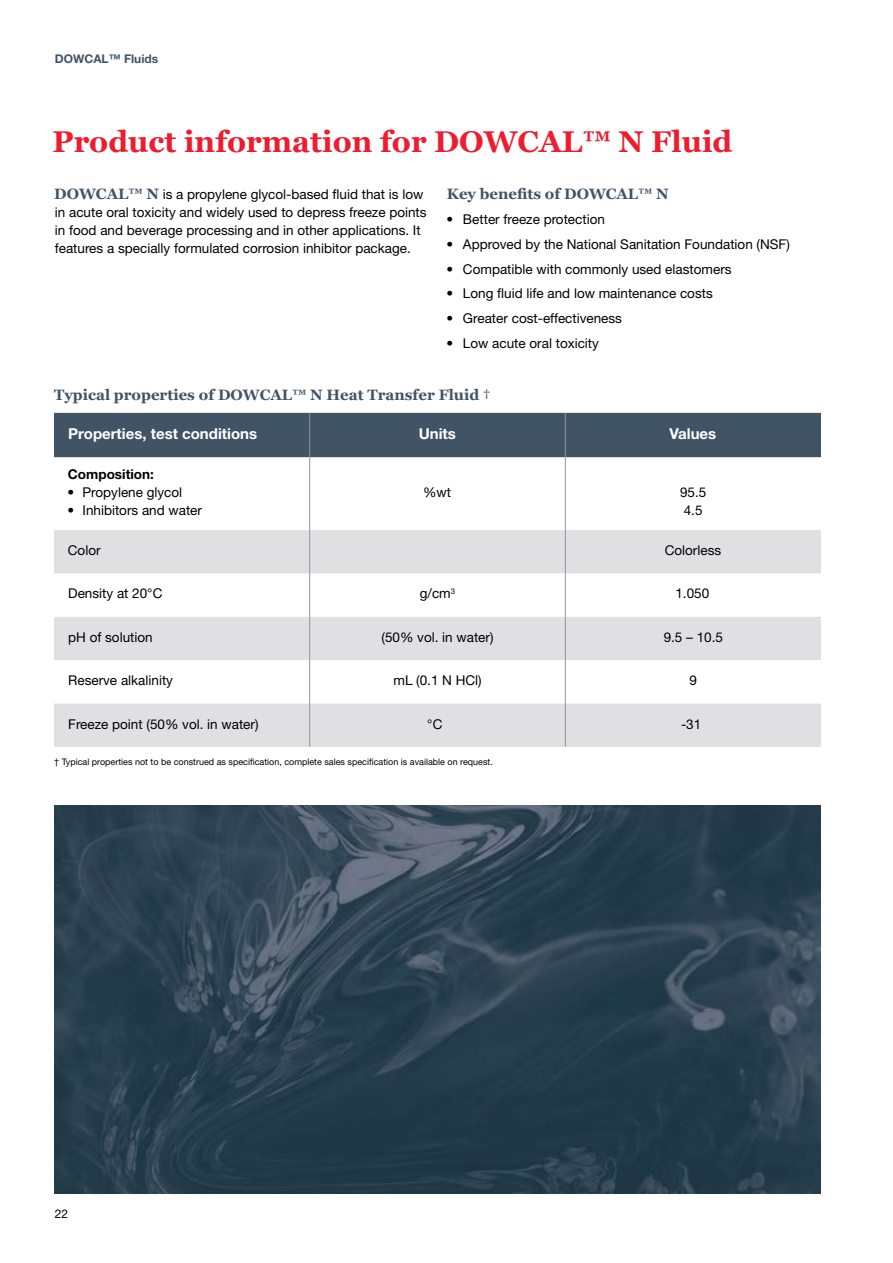
<style>
.page{position:relative;width:893px;height:1263px;background:#fff}
.page>*{position:absolute;margin:0;border:0;box-sizing:border-box;transform-origin:0 0}
.t1{font:700 30px "Georgia";color:#ed1c2f}
.t2{font:700 15px "Georgia";color:#415465}
.t3{font:700 15px "Helvetica Neue LT Std";color:#fff}
.t4{font:13.5px/18px "Helvetica Neue LT Std";color:#000}
.t5{font:700 13.5px "Helvetica Neue LT Std";color:#000}
.t6{font:700 12px "Helvetica Neue LT Std";color:#415465}
.t7{font:12px "Helvetica Neue LT Std";color:#000}
.t8{font:9px "Helvetica Neue LT Std";color:#000}
.s1{font-family:"Georgia";font-weight:700;font-size:15px;color:#415465}
</style>
<div class="page">
<div style="left:54px;top:413px;width:767px;height:44px;background:#415465"></div>
<svg style="left:54px;top:457px;width:767px;height:73px"></svg>
<svg style="left:54px;top:530px;width:767px;height:217px;fill:#e0e0e3"></svg>
<hr style="left:309px;top:413px;width:1px;height:44px;background:#8f94a0">
<hr style="left:565px;top:413px;width:1px;height:44px;background:#8f94a0">
<hr style="left:309px;top:457px;width:1px;height:73px;background:#8f94a0">
<hr style="left:565px;top:457px;width:1px;height:73px;background:#8f94a0">
<hr style="left:309px;top:530px;width:1px;height:43px;background:#8f94a0">
<hr style="left:565px;top:530px;width:1px;height:43px;background:#8f94a0">
<hr style="left:309px;top:573px;width:1px;height:44px;background:#8f94a0">
<hr style="left:565px;top:573px;width:1px;height:44px;background:#8f94a0">
<hr style="left:309px;top:617px;width:1px;height:43px;background:#8f94a0">
<hr style="left:565px;top:617px;width:1px;height:43px;background:#8f94a0">
<hr style="left:309px;top:660px;width:1px;height:43px;background:#8f94a0">
<hr style="left:565px;top:660px;width:1px;height:43px;background:#8f94a0">
<hr style="left:309px;top:703px;width:1px;height:44px;background:#8f94a0">
<hr style="left:565px;top:703px;width:1px;height:44px;background:#8f94a0">
<img style="left:54px;top:805px;width:767px;height:388px">
<p class="t6" style="left:55px;top:51px;width:105px">DOWCAL™ Fluids</p>
<h1 class="t1" style="left:53px;top:122px;width:681px">Product information for DOWCAL™ N Fluid</h1>
<p class="t4" style="left:54px;top:185px;width:374px"><span class="s1">DOWCAL™ N</span> is a propylene glycol-based fluid that is low in acute oral toxicity and widely used to depress freeze points in food and beverage processing and in other applications. It features a specially formulated corrosion inhibitor package.</p>
<p class="t2" style="left:447px;top:184px;width:224px">Key benefits of DOWCAL™ N</p>
<p class="t4" style="left:446px;top:210px;width:160px">• Better freeze protection</p>
<p class="t4" style="left:446px;top:235px;width:345px">• Approved by the National Sanitation Foundation (NSF)</p>
<p class="t4" style="left:446px;top:260px;width:287px">• Compatible with commonly used elastomers</p>
<p class="t4" style="left:446px;top:284px;width:268px">• Long fluid life and low maintenance costs</p>
<p class="t4" style="left:446px;top:309px;width:177px">• Greater cost-effectiveness</p>
<p class="t4" style="left:446px;top:334px;width:154px">• Low acute oral toxicity</p>
<p class="t2" style="left:54px;top:385px;width:438px">Typical properties of DOWCAL™ N Heat Transfer Fluid †</p>
<p class="t3" style="left:68px;top:424px;width:190px">Properties, test conditions</p>
<p class="t3" style="left:419px;top:424px;width:39px">Units</p>
<p class="t3" style="left:670px;top:424px;width:48px">Values</p>
<p class="t5" style="left:68px;top:466px;width:87px">Composition:</p>
<p class="t4" style="left:68px;top:483px;width:116px">• Propylene glycol</p>
<p class="t4" style="left:68px;top:501px;width:136px">• Inhibitors and water</p>
<p class="t4" style="left:423px;top:483px;width:29px">%wt</p>
<p class="t4" style="left:680px;top:483px;width:28px">95.5<br>4.5</p>
<p class="t4" style="left:68px;top:541px;width:34px">Color</p>
<p class="t4" style="left:665px;top:541px;width:58px">Colorless</p>
<p class="t4" style="left:68px;top:584px;width:96px">Density at 20°C</p>
<p class="t4" style="left:420px;top:584px;width:37px">g/cm<sup>3</sup></p>
<p class="t4" style="left:675px;top:584px;width:35px">1.050</p>
<p class="t4" style="left:68px;top:628px;width:86px">pH of solution</p>
<p class="t4" style="left:382px;top:628px;width:113px">(50% vol. in water)</p>
<p class="t4" style="left:664px;top:628px;width:61px">9.5 – 10.5</p>
<p class="t4" style="left:68px;top:671px;width:106px">Reserve alkalinity</p>
<p class="t4" style="left:393px;top:671px;width:90px">mL (0. 1 N HCl)</p>
<p class="t4" style="left:689px;top:671px;width:9px">9</p>
<p class="t4" style="left:68px;top:714px;width:192px">Freeze point (50% vol. in water)</p>
<p class="t4" style="left:427px;top:714px;width:17px">°C</p>
<p class="t4" style="left:681px;top:714px;width:22px">-31</p>
<p class="t8" style="left:54px;top:756px;width:439px">† Typical properties not to be construed as specification, complete sales specification is available on request.</p>
<p class="t7" style="left:55px;top:1206px;width:15px">22</p>
</div>
